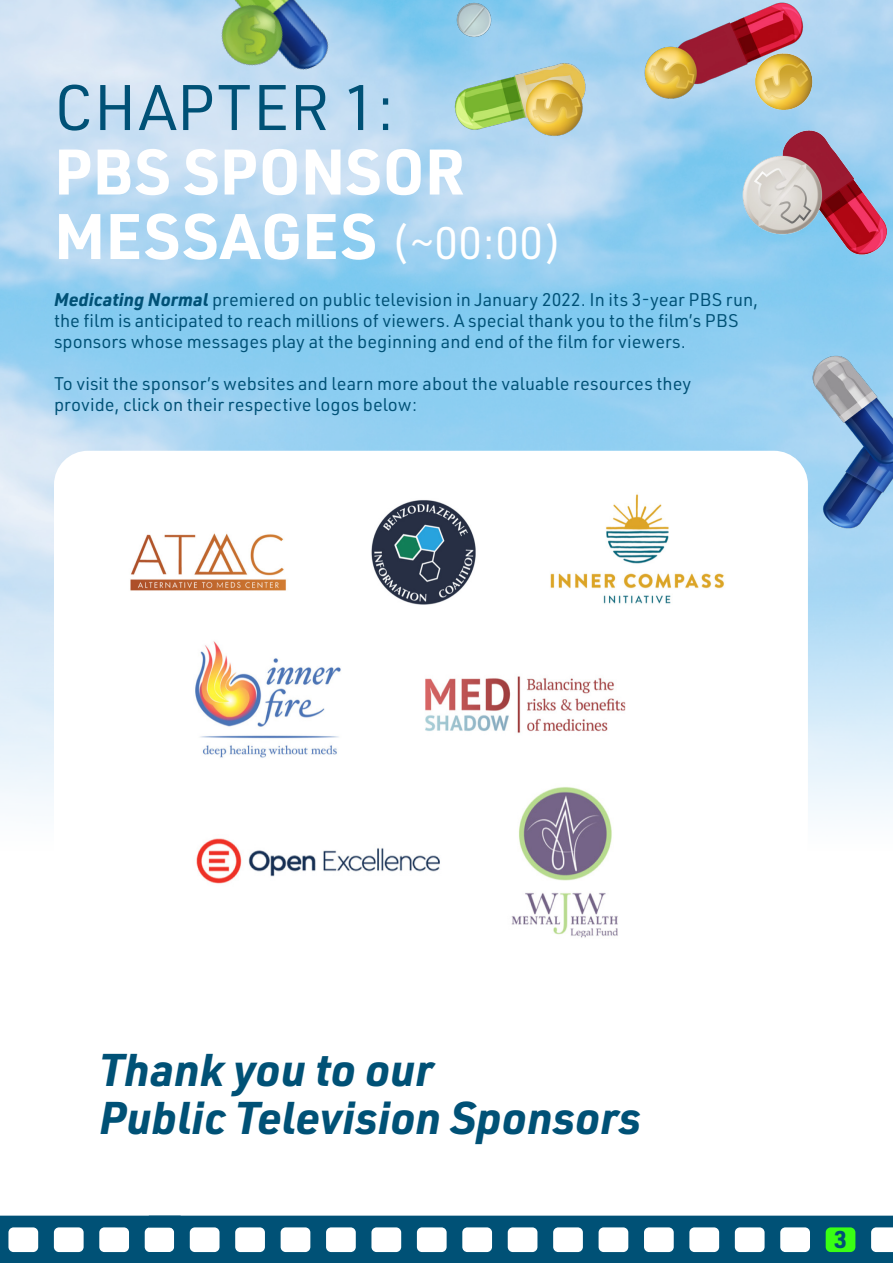
<style>
.page{position:relative;width:893px;height:1263px;background:#fff}
.page>*{position:absolute;margin:0;border:0;box-sizing:border-box;transform-origin:0 0}
.t1{font:700 63px/64.5px "URWDIN";letter-spacing:.01em;color:#fff}
.t2{font:63px "URWDIN";letter-spacing:.01em;color:#005176}
.t3{font:italic 700 45px/48px "URWDIN";color:#005176}
.t4{font:700 23.7px "URWDIN";color:#005176}
.t5{font:18px/21px "URWDIN";color:#005176}
.s1{font-weight:400;font-size:44.7px}
.s2{font-weight:700;font-style:italic}
</style>
<div class="page">
<img style="left:0;top:0;width:893px;height:814px">
<img style="left:154px;top:0;width:225px;height:133px">
<img style="left:438px;top:0;width:184px;height:162px">
<img style="left:622px;top:0;width:199px;height:122px">
<img style="left:731px;top:34px;width:162px;height:236px">
<img style="left:806px;top:323px;width:87px;height:218px">
<svg style="left:0;top:1215px;width:893px;height:48px"></svg>
<div style="left:54px;top:451px;width:754px;height:720px;background:#fff;border-radius:34px"></div>
<img style="left:130px;top:533px;width:156px;height:58px">
<img style="left:371px;top:500px;width:105px;height:105px">
<img style="left:550px;top:494px;width:175px;height:110px">
<img style="left:195px;top:641px;width:146px;height:117px">
<img style="left:425px;top:676px;width:201px;height:57px">
<img style="left:196px;top:838px;width:244px;height:46px">
<img style="left:511px;top:787px;width:107px;height:151px">
<p class="t2" style="left:54px;top:66px;width:342px">CHAPTER 1:</p>
<p class="t1" style="left:54px;top:137px;width:510px">PBS SPONSOR<br>MESSAGES <span class="s1">(~00:00)</span></p>
<p class="t5" style="left:54px;top:288px;width:706px"><span class="s2">Medicating Normal</span> premiered on public television in January 2022. In its 3-year PBS run, the film is anticipated to reach millions of viewers. A special thank you to the film’s PBS sponsors whose messages play at the beginning and end of the film for viewers.</p>
<p class="t5" style="left:54px;top:372px;width:639px">To visit the sponsor’s websites and learn more about the valuable resources they provide, click on their respective logos below:</p>
<p class="t3" style="left:99px;top:1044px;width:543px">Thank you to our<br>Public Television Sponsors</p>
<p class="t4" style="left:834px;top:1223px;width:14px">3</p>
</div>
